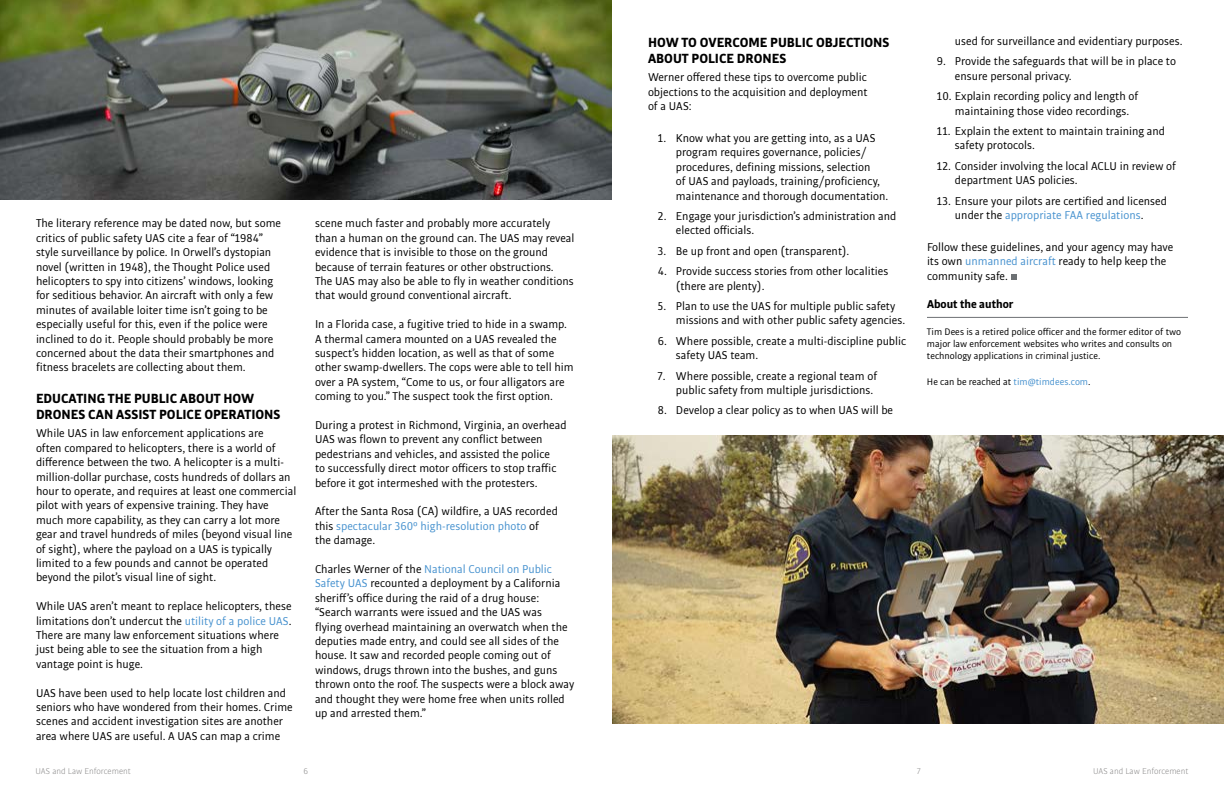
<style>
.page{position:relative;width:1224px;height:792px;background:#fff}
.page>*{position:absolute;margin:0;border:0;box-sizing:border-box;transform-origin:0 0}
.t1{font:700 14px/16.8px "Bulo";color:#000}
.t2{font:12px/14.4px "Bulo";color:#000}
.t3{font:700 12px "Bulo";color:#000}
.t4{font:10px/12px "Bulo";color:#000}
.t5{font:300 9px "Bulo";color:#888787}
.s1{color:#4792cf}
</style>
<div class="page">
<img style="left:612px;top:436px;width:612px;height:287px">
<img style="left:0;top:0;width:612px;height:199px">
<svg style="left:1011px;top:274px;width:6px;height:6px"></svg>
<hr style="left:927px;top:317px;width:261px;height:1px;background:#6d7174">
<p class="t2" style="left:36px;top:216px;width:247px">The literary reference may be dated now, but some critics of public safety UAS cite a fear of “1984” style surveillance by police. In Orwell’s dystopian novel (written in 1948), the Thought Police used helicopters to spy into citizens’ windows, looking for seditious behavior. An aircraft with only a few minutes of available loiter time isn’t going to be especially useful for this, even if the police were inclined to do it. People should probably be more concerned about the data their smartphones and fitness bracelets are collecting about them.</p>
<p class="t1" style="left:36px;top:390px;width:246px">EDUCATING THE PUBLIC ABOUT HOW<br>DRONES CAN ASSIST POLICE OPERATIONS</p>
<p class="t2" style="left:36px;top:426px;width:262px">While UAS in law enforcement applications are<br>often compared to helicopters, there is a world of difference between the two. A helicopter is a multi&shy;million-dollar purchase, costs hundreds of dollars an hour to operate, and requires at least one commercial pilot with years of expensive training. They have much more capability, as they can carry a lot more gear and travel hundreds of miles (beyond visual line of sight), where the payload on a UAS is typically limited to a few pounds and cannot be operated beyond the pilot’s visual line of sight.</p>
<p class="t2" style="left:36px;top:599px;width:257px">While UAS aren’t meant to replace helicopters, these limitations don’t undercut the <span class="s1">utility of a police UAS</span>.<br>There are many law enforcement situations where just being able to see the situation from a high vantage point is huge.</p>
<p class="t2" style="left:36px;top:685px;width:258px">UAS have been used to help locate lost children and seniors who have wondered from their homes. Crime scenes and accident investigation sites are another area where UAS are useful. A UAS can map a crime</p>
<p class="t2" style="left:315px;top:216px;width:261px">scene much faster and probably more accurately than a human on the ground can. The UAS may reveal evidence that is invisible to those on the ground because of terrain features or other obstructions.<br>The UAS may also be able to fly in weather conditions that would ground conventional aircraft.</p>
<p class="t2" style="left:315px;top:317px;width:260px">In a Florida case, a fugitive tried to hide in a swamp.<br>A thermal camera mounted on a UAS revealed the suspect’s hidden location, as well as that of some other swamp-dwellers. The cops were able to tell him over a PA system, “Come to us, or four alligators are coming to you.” The suspect took the first option.</p>
<p class="t2" style="left:315px;top:418px;width:253px">During a protest in Richmond, Virginia, an overhead UAS was flown to prevent any conflict between pedestrians and vehicles, and assisted the police<br>to successfully direct motor officers to stop traffic before it got intermeshed with the protesters.</p>
<p class="t2" style="left:315px;top:504px;width:244px">After the Santa Rosa (CA) wildfire, a UAS recorded this <span class="s1">spectacular 360° high-resolution photo</span> of the damage.</p>
<p class="t2" style="left:315px;top:562px;width:261px">Charles Werner of the <span class="s1">National Council on Public Safety UAS</span> recounted a deployment by a California sheriff’s office during the raid of a drug house: “Search warrants were issued and the UAS was<br>flying overhead maintaining an overwatch when the deputies made entry, and could see all sides of the house. It saw and recorded people coming out of windows, drugs thrown into the bushes, and guns thrown onto the roof. The suspects were a block away and thought they were home free when units rolled up and arrested them.”</p>
<p class="t1" style="left:648px;top:33px;width:243px">HOW TO OVERCOME PUBLIC OBJECTIONS<br>ABOUT POLICE DRONES</p>
<p class="t2" style="left:648px;top:70px;width:221px;text-align:justify">Werner offered these tips to overcome public objections to the acquisition and deployment of a UAS:</p>
<p class="t2" style="left:676px;top:131px;width:214px;text-indent:-18px">1. Know what you are getting into, as a UAS program requires governance, policies/ procedures, defining missions, selection<br>of UAS and payloads, training/proficiency, maintenance and thorough documentation.</p>
<p class="t2" style="left:676px;top:209px;width:222px;text-indent:-18px">2. Engage your jurisdiction’s administration and elected officials.</p>
<p class="t2" style="left:658px;top:243px;width:193px">3. Be up front and open (transparent).</p>
<p class="t2" style="left:676px;top:264px;width:214px;text-indent:-18px">4. Provide success stories from other localities (there are plenty).</p>
<p class="t2" style="left:676px;top:299px;width:231px;text-indent:-18px">5. Plan to use the UAS for multiple public safety missions and with other public safety agencies.</p>
<p class="t2" style="left:676px;top:333px;width:232px;text-indent:-18px">6. Where possible, create a multi-discipline public safety UAS team.</p>
<p class="t2" style="left:676px;top:368px;width:203px;text-indent:-18px">7. Where possible, create a regional team of public safety from multiple jurisdictions.</p>
<p class="t2" style="left:658px;top:403px;width:237px">8. Develop a clear policy as to when UAS will be</p>
<p class="t2" style="left:955px;top:34px;width:229px">used for surveillance and evidentiary purposes.</p>
<p class="t2" style="left:955px;top:54px;width:223px;text-indent:-18px">9. Provide the safeguards that will be in place to ensure personal privacy.</p>
<p class="t2" style="left:955px;top:89px;width:185px;text-indent:-18px">10. Explain recording policy and length of maintaining those video recordings.</p>
<p class="t2" style="left:955px;top:124px;width:212px;text-indent:-18px">11. Explain the extent to maintain training and safety protocols.</p>
<p class="t2" style="left:955px;top:158px;width:222px;text-indent:-18px">12. Consider involving the local ACLU in review of department UAS policies.</p>
<p class="t2" style="left:937px;top:193px;width:232px;text-align:center">13. Ensure your pilots are certified and licensed under the <span class="s1">appropriate FAA regulations</span>.</p>
<p class="t2" style="left:927px;top:239px;width:248px">Follow these guidelines, and your agency may have its own <span class="s1">unmanned aircraft</span> ready to help keep the community safe.</p>
<p class="t3" style="left:927px;top:297px;width:88px">About the author</p>
<p class="t4" style="left:927px;top:325px;width:256px">Tim Dees is a retired police officer and the former editor of two major law enforcement websites who writes and consults on technology applications in criminal justice.</p>
<p class="t4" style="left:927px;top:376px;width:165px">He can be reached at <span class="s1">tim@timdees.com</span>.</p>
<p class="t5" style="left:36px;top:766px;width:97px">UAS and Law Enforcement</p>
<p class="t5" style="left:303px;top:766px;width:6px">6</p>
<p class="t5" style="left:917px;top:766px;width:5px">7</p>
<p class="t5" style="left:1093px;top:766px;width:97px">UAS and Law Enforcement</p>
</div>
